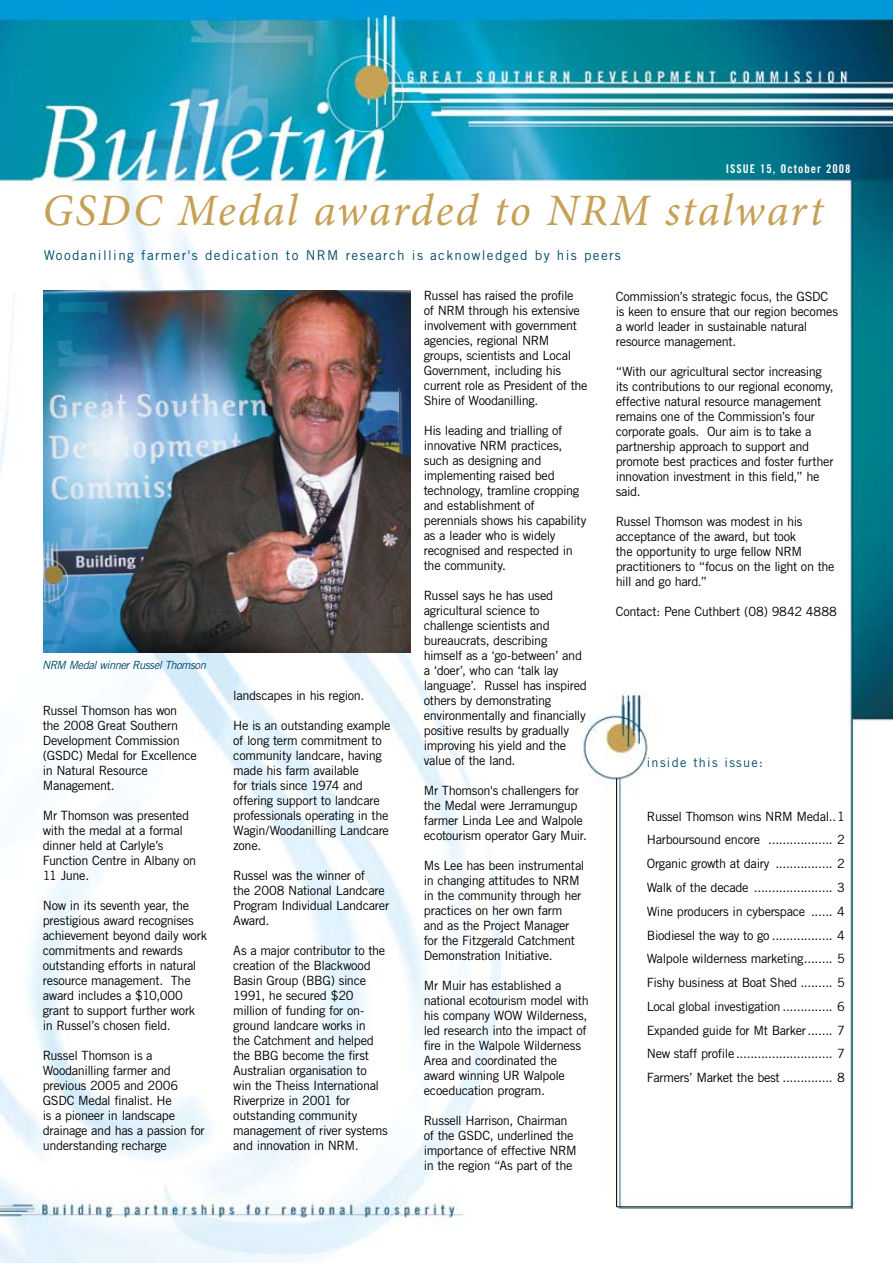
<style>
.page{position:relative;width:893px;height:1263px;background:#fff}
.page>*{position:absolute;margin:0;border:0;box-sizing:border-box;transform-origin:0 0}
.t1{font:italic 45px "Minion Pro";letter-spacing:.04em;color:#c6a054}
.t2{font:13.5px "Trade Gothic";letter-spacing:.1em;color:#00496a}
.t3{font:12.75px/15px "Trade Gothic";letter-spacing:-.025em;color:#000}
.t4{font:12.75px "Trade Gothic";letter-spacing:.1em;color:#00496a}
.t5{font:12px "Trade Gothic Bold Cond Twenty";letter-spacing:.085em;color:#fff}
.t6{font:italic 11.25px "Trade Gothic";letter-spacing:-.045em;color:#00496a}
</style>
<div class="page">
<img style="left:0;top:0;width:893px;height:1263px">
<svg style="left:799px;top:205px;width:9px;height:9px"></svg>
<svg style="left:710px;top:191px;width:16px;height:24px"></svg>
<hr style="left:616px;top:778px;width:1px;height:429px;background:#000">
<hr style="left:617px;top:1206px;width:234px;height:1px;background:#000">
<img style="left:43px;top:290px;width:368px;height:362px">
<p class="t5" style="left:726px;top:161px;width:126px">ISSUE 15, October 2008</p>
<h1 class="t1" style="left:42px;top:180px;width:783px">GSDC Medal awarded to NRM stalwart</h1>
<p class="t2" style="left:44px;top:247px;width:579px">Woodanilling farmer's dedication to NRM research is acknowledged by his peers</p>
<p class="t3" style="left:616px;top:289px;width:224px">Commission’s strategic focus, the GSDC is keen to ensure that our region becomes a world leader in sustainable natural resource management.</p>
<p class="t3" style="left:616px;top:364px;width:219px">“With our agricultural sector increasing its contributions to our regional economy, effective natural resource management remains one of the Commission’s four corporate goals. Our aim is to take a partnership approach to support and promote best practices and foster further innovation investment in this field,” he said.</p>
<p class="t3" style="left:616px;top:514px;width:220px">Russel Thomson was modest in his acceptance of the award, but took<br>the opportunity to urge fellow NRM practitioners to “focus on the light on the hill and go hard.”</p>
<p class="t3" style="left:616px;top:604px;width:223px">Contact: Pene Cuthbert (08) 9842 4888</p>
<p class="t3" style="left:424px;top:288px;width:165px">Russel has raised the profile<br>of NRM through his extensive involvement with government agencies, regional NRM groups, scientists and Local<br>Government, including his current role as President of the<br>Shire of Woodanilling.</p>
<p class="t3" style="left:424px;top:423px;width:164px">His leading and trialling of innovative NRM practices, such as designing and implementing raised bed technology, tramline cropping and establishment of perennials shows his capability as a leader who is widely recognised and respected in the community.</p>
<p class="t3" style="left:424px;top:588px;width:165px">Russel says he has used agricultural science to challenge scientists and bureaucrats, describing himself as a ‘go-between’ and a ‘doer’, who can ‘talk lay language’. Russel has inspired others by demonstrating environmentally and financially positive results by gradually improving his yield and the value of the land.</p>
<p class="t3" style="left:424px;top:782px;width:165px">Mr Thomson's challengers for the Medal were Jerramungup farmer Linda Lee and Walpole ecotourism operator Gary Muir.</p>
<p class="t3" style="left:424px;top:857px;width:162px">Ms Lee has been instrumental in changing attitudes to NRM in the community through her practices on her own farm and as the Project Manager for the Fitzgerald Catchment<br>Demonstration Initiative.</p>
<p class="t3" style="left:424px;top:977px;width:166px">Mr Muir has established a national ecotourism model with his company WOW Wilderness, led research into the impact of fire in the Walpole Wilderness<br>Area and coordinated the award winning UR Walpole ecoeducation program.</p>
<p class="t3" style="left:424px;top:1112px;width:154px">Russell Harrison, Chairman of the GSDC, underlined the importance of effective NRM in the region “As part of the</p>
<p class="t6" style="left:42px;top:658px;width:165px">NRM Medal winner Russel Thomson</p>
<p class="t3" style="left:233px;top:688px;width:133px">landscapes in his region.</p>
<p class="t3" style="left:233px;top:718px;width:159px">He is an outstanding example of long term commitment to community landcare, having made his farm available<br>for trials since 1974 and offering support to landcare professionals operating in the<br>Wagin/Woodanilling Landcare zone.</p>
<p class="t3" style="left:233px;top:868px;width:157px">Russel was the winner of<br>the 2008 National Landcare<br>Program Individual Landcarer<br>Award.</p>
<p class="t3" style="left:233px;top:943px;width:156px">As a major contributor to the creation of the Blackwood<br>Basin Group (BBG) since<br>1991, he secured $20 million of funding for on&shy;ground landcare works in<br>the Catchment and helped the BBG become the first<br>Australian organisation to win the Theiss International<br>Riverprize in 2001 for outstanding community management of river systems and innovation in NRM.</p>
<p class="t3" style="left:43px;top:703px;width:156px">Russel Thomson has won the 2008 Great Southern<br>Development Commission (GSDC) Medal for Excellence in Natural Resource<br>Management.</p>
<p class="t3" style="left:43px;top:808px;width:155px">Mr Thomson was presented with the medal at a formal dinner held at Carlyle’s<br>Function Centre in Albany on<br>11 June.</p>
<p class="t3" style="left:43px;top:898px;width:166px">Now in its seventh year, the prestigious award recognises achievement beyond daily work commitments and rewards outstanding efforts in natural resource management. The award includes a $10,000 grant to support further work in Russel’s chosen field.</p>
<p class="t3" style="left:43px;top:1048px;width:164px">Russel Thomson is a<br>Woodanilling farmer and previous 2005 and 2006<br>GSDC Medal finalist. He<br>is a pioneer in landscape drainage and has a passion for understanding recharge</p>
<p class="t4" style="left:647px;top:754px;width:118px">inside this issue:</p>
<p class="t3" style="left:647px;top:804px;width:200px;line-height:23.9px;text-align:justify">Russel Thomson wins NRM Medal..1<br>Harboursound encore .................. 2<br>Organic growth at dairy ................ 2<br>Walk of the decade ...................... 3<br>Wine producers in cyberspace ...... 4<br>Biodiesel the way to go ................. 4<br>Walpole wilderness marketing........ 5<br>Fishy business at Boat Shed ......... 5<br>Local global investigation .............. 6<br>Expanded guide for Mt Barker....... 7<br>New staff profile........................... 7<br>Farmers’ Market the best .............. 8</p>
</div>
